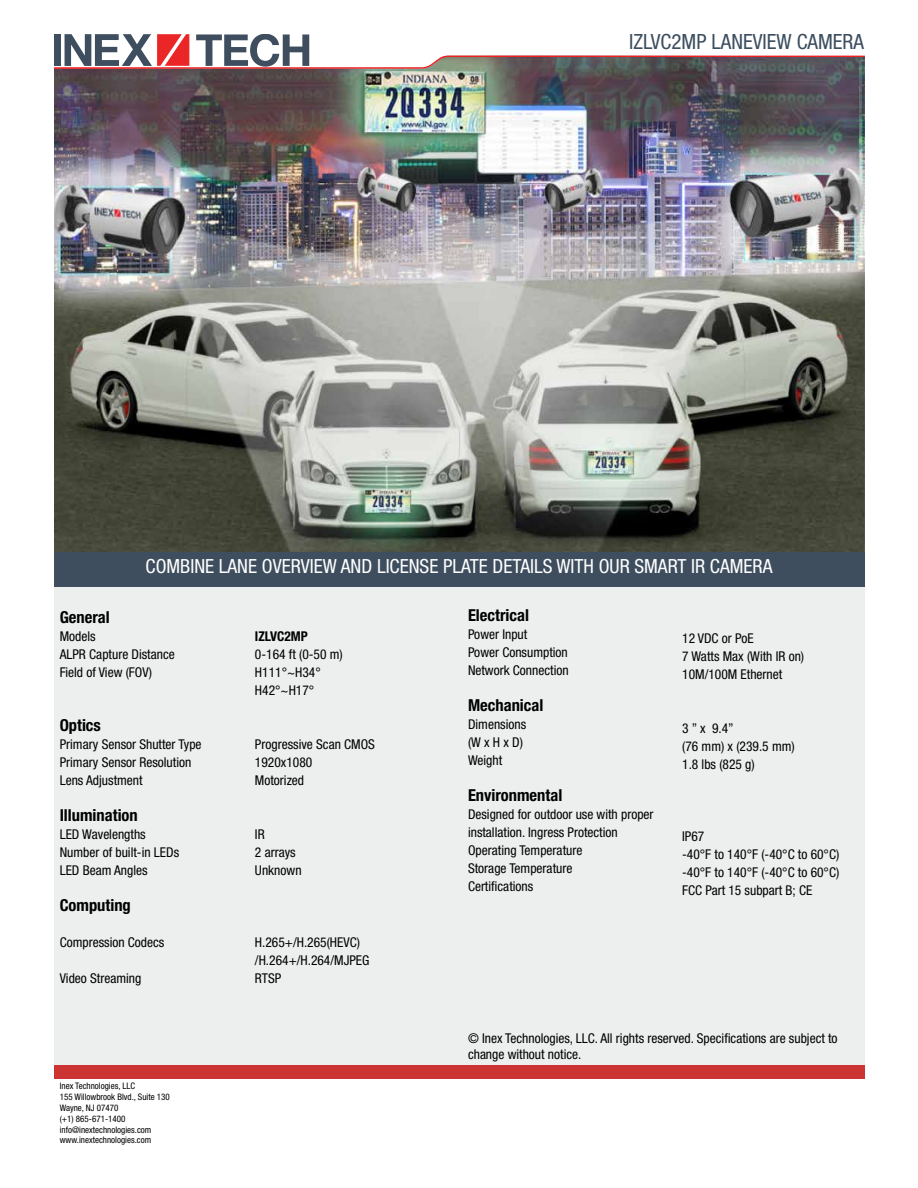
<style>
.page{position:relative;width:918px;height:1188px;background:#fff}
.page>*{position:absolute;margin:0;border:0;box-sizing:border-box;transform-origin:0 0}
.t1{font:condensed 21px "Helvetica Neue LT Std";color:#3d4e5f}
.t2{font:condensed 19.5px "Helvetica Neue LT Std";color:#fff}
.t3{font:700 condensed 16.5px "Helvetica Neue LT Std";color:#000}
.t4{font:condensed 13.5px/18px "Helvetica Neue LT Std";color:#000}
.t5{font:700 condensed 13.5px "Helvetica Neue LT Std";color:#000}
.t6{font:condensed 9px/10.8px "Helvetica Neue LT Std";color:#000}
</style>
<div class="page">
<img style="left:54px;top:69px;width:811px;height:483px">
<div style="left:54px;top:586px;width:811px;height:480px;background:#ecefee"></div>
<div style="left:54px;top:1066px;width:811px;height:13px;background:#c33"></div>
<div style="left:54px;top:552px;width:811px;height:34px;background:#3e4e5f"></div>
<svg style="left:54px;top:34px;width:811px;height:35px"></svg>
<h1 class="t1" style="left:629px;top:30px;width:236px">IZLVC2MP LANEVIEW CAMERA</h1>
<h2 class="t2" style="left:146px;top:555px;width:628px">COMBINE LANE OVERVIEW AND LICENSE PLATE DETAILS WITH OUR SMART IR CAMERA</h2>
<p class="t3" style="left:60px;top:607px;width:52px">General</p>
<p class="t4" style="left:60px;top:627px;width:117px">Models<br>ALPR Capture Distance<br>Field of View (FOV)</p>
<p class="t3" style="left:60px;top:715px;width:43px">Optics</p>
<p class="t4" style="left:60px;top:735px;width:143px">Primary Sensor Shutter Type<br>Primary Sensor Resolution<br>Lens Adjustment</p>
<p class="t3" style="left:60px;top:805px;width:80px">Illumination</p>
<p class="t4" style="left:60px;top:825px;width:121px">LED Wavelengths<br>Number of built-in LEDs<br>LED Beam Angles</p>
<p class="t3" style="left:60px;top:895px;width:73px">Computing</p>
<p class="t4" style="left:60px;top:933px;width:106px">Compression Codecs</p>
<p class="t4" style="left:60px;top:969px;width:83px">Video Streaming</p>
<p class="t6" style="left:60px;top:1081px;width:112px">Inex Technologies, LLC<br>155 Willowbrook Blvd., Suite 130<br>Wayne, NJ 07470<br>(+1) 865-671-1400 info@inextechnologies.com www.inextechnologies.com</p>
<p class="t5" style="left:255px;top:628px;width:54px">IZLVC2MP</p>
<p class="t4" style="left:255px;top:645px;width:89px">0-164 ft (0-50 m)<br>H111°~H34°<br>H42°~H17°</p>
<p class="t4" style="left:255px;top:735px;width:121px">Progressive Scan CMOS<br>1920x1080<br>Motorized</p>
<p class="t4" style="left:255px;top:825px;width:48px">IR<br>2 arrays<br>Unknown</p>
<p class="t4" style="left:255px;top:933px;width:116px">H.265+/H.265(HEVC) /H.264+/H.264/MJPEG<br>RTSP</p>
<p class="t3" style="left:468px;top:606px;width:63px">Electrical</p>
<p class="t4" style="left:468px;top:626px;width:102px">Power Input<br>Power Consumption<br>Network Connection</p>
<p class="t3" style="left:468px;top:696px;width:77px">Mechanical</p>
<p class="t4" style="left:468px;top:716px;width:60px">Dimensions (W x H x D)<br>Weight</p>
<p class="t3" style="left:468px;top:786px;width:96px">Environmental</p>
<p class="t4" style="left:468px;top:806px;width:187px">Designed for outdoor use with proper installation. Ingress Protection<br>Operating Temperature<br>Storage Temperature<br>Certifications</p>
<p class="t4" style="left:682px;top:629px;width:124px">12 VDC or PoE<br>7 Watts Max (With IR on)<br>10M/100M Ethernet</p>
<p class="t4" style="left:682px;top:719px;width:114px">3 ” x 9.4”<br>(76 mm) x (239.5 mm)<br>1.8 lbs (825 g)</p>
<p class="t4" style="left:682px;top:827px;width:159px">IP67<br>-40°F to 140°F (-40°C to 60°C) -40°F to 140°F (-40°C to 60°C)<br>FCC Part 15 subpart B; CE</p>
<p class="t4" style="left:468px;top:1030px;width:371px;line-height:16.2px">© Inex Technologies, LLC. All rights reserved. Specifications are subject to change without notice.</p>
</div>
